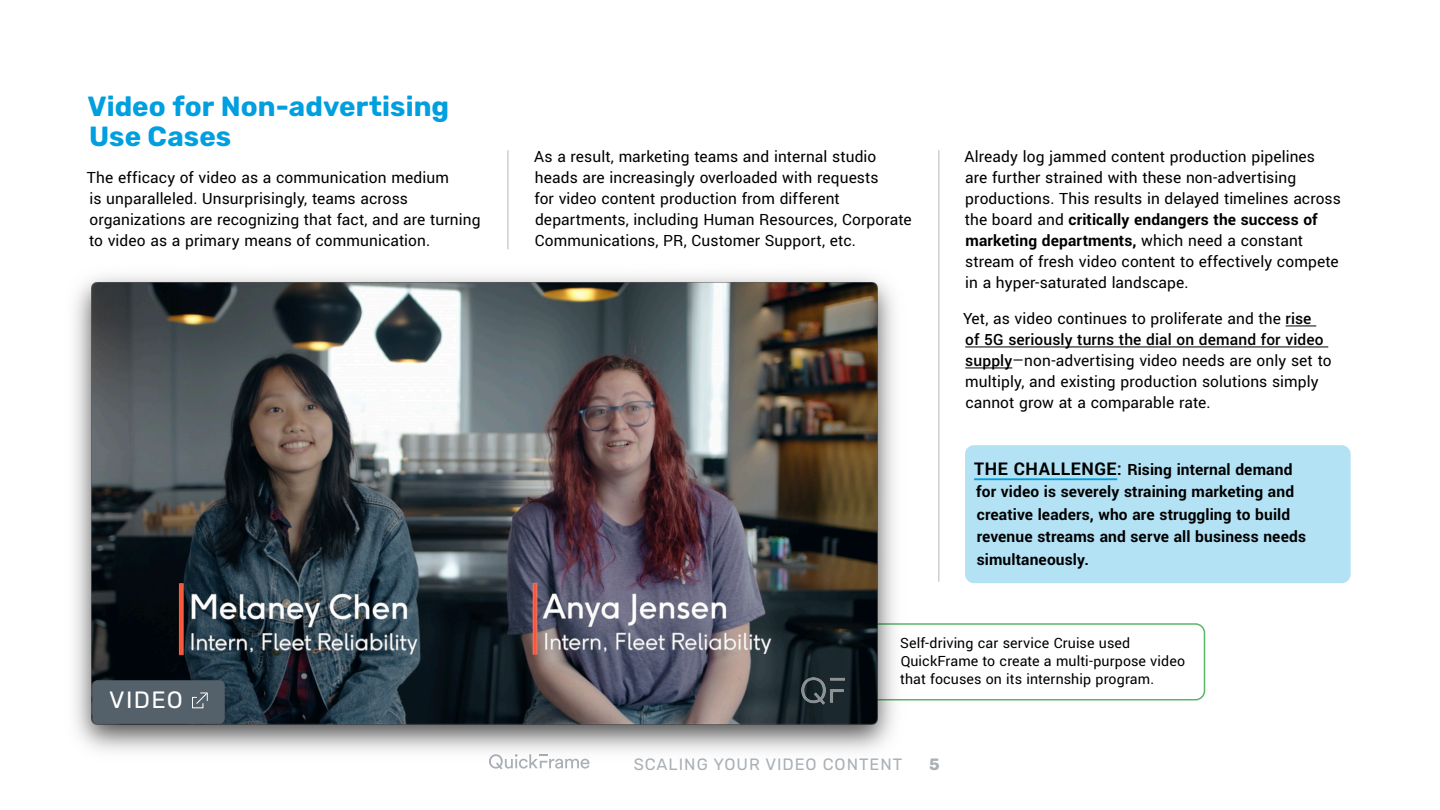
<style>
.page{position:relative;width:1440px;height:810px;background:#fff}
.page>*{position:absolute;margin:0;border:0;box-sizing:border-box;transform-origin:0 0}
.t1{font:700 27.75px/30px "Rubik";letter-spacing:.005em;color:#009fdf}
.t2{font:23.62px "Rubik";letter-spacing:.055em;color:#fff}
.t3{font:17.25px/21px "Yantramanav";letter-spacing:.005em;color:#000}
.t4{font:700 17.25px/22.5px "Yantramanav";letter-spacing:.005em;color:#000}
.t5{font:16.42px "Rubik";letter-spacing:.06em;color:#aab0b5}
.t6{font:700 16.42px "Rubik";color:#aab0b5}
.t7{font:15.75px/18.1px "Yantramanav";letter-spacing:.005em;color:#000}
.s1{font-weight:700}
.s2{font-weight:500}
.s3{font-size:19.5px}
</style>
<div class="page">
<svg style="left:490px;top:766px;width:99px;height:3px"></svg>
<div style="left:759px;top:623px;width:446px;height:77px;border:2px solid #5ab567;border-radius:9px"></div>
<img style="left:74px;top:275px;width:834px;height:491px">
<div style="left:965px;top:445px;width:386px;height:138px;background:#b3e2f5;border-radius:9px"></div>
<hr style="left:974px;top:478px;width:143px;height:2px;background:#009fdf">
<hr style="left:1286px;top:326px;width:30px;height:1px;background:#000">
<hr style="left:965px;top:347px;width:363px;height:1px;background:#000">
<hr style="left:965px;top:368px;width:47px;height:1px;background:#000">
<hr style="left:938px;top:151px;width:2px;height:430px;background:#cbd0d3">
<hr style="left:507px;top:151px;width:2px;height:98px;background:#cbd0d3">
<div style="left:92px;top:680px;width:133px;height:44px;background:#54616b;border-radius:5px"></div>
<svg style="left:192px;top:692px;width:16px;height:17px"></svg>
<img style="left:801px;top:678px;width:44px;height:27px">
<h1 class="t1" style="left:87px;top:91px;width:363px">Video for Non-advertising<br>Use Cases</h1>
<p class="t3" style="left:87px;top:168px;width:395px">The efficacy of video as a communication medium<br>is unparalleled. Unsurprisingly, teams across organizations are recognizing that fact, and are turning to video as a primary means of communication.</p>
<h2 class="t2" style="left:109px;top:686px;width:75px">VIDEO</h2>
<p class="t3" style="left:534px;top:147px;width:379px">As a result, marketing teams and internal studio heads are increasingly overloaded with requests<br>for video content production from different departments, including Human Resources, Corporate Communications, PR, Customer Support, etc.</p>
<p class="t3" style="left:965px;top:147px;width:378px">Already log jammed content production pipelines are further strained with these non-advertising productions. This results in delayed timelines across the board and <span class="s1">critically endangers the success of marketing departments,</span> which need a constant stream of fresh video content to effectively compete in a hyper-saturated landscape.</p>
<p class="t3" style="left:963px;top:308px;width:370px">Yet, as video continues to proliferate and the <span class="s2">rise<br>of 5G seriously turns the dial on demand for video supply</span>—non-advertising video needs are only set to multiply, and existing production solutions simply cannot grow at a comparable rate.</p>
<p class="t4" style="left:974px;top:458px;width:333px"><span class="s3">THE CHALLENGE:</span> Rising internal demand for video is severely straining marketing and creative leaders, who are struggling to build revenue streams and serve all business needs simultaneously.</p>
<p class="t7" style="left:900px;top:635px;width:286px">Self-driving car service Cruise used<br>QuickFrame to create a multi-purpose video that focuses on its internship program.</p>
<p class="t5" style="left:634px;top:754px;width:270px">SCALING YOUR VIDEO CONTENT</p>
<p class="t6" style="left:929px;top:754px;width:12px">5</p>
</div>
